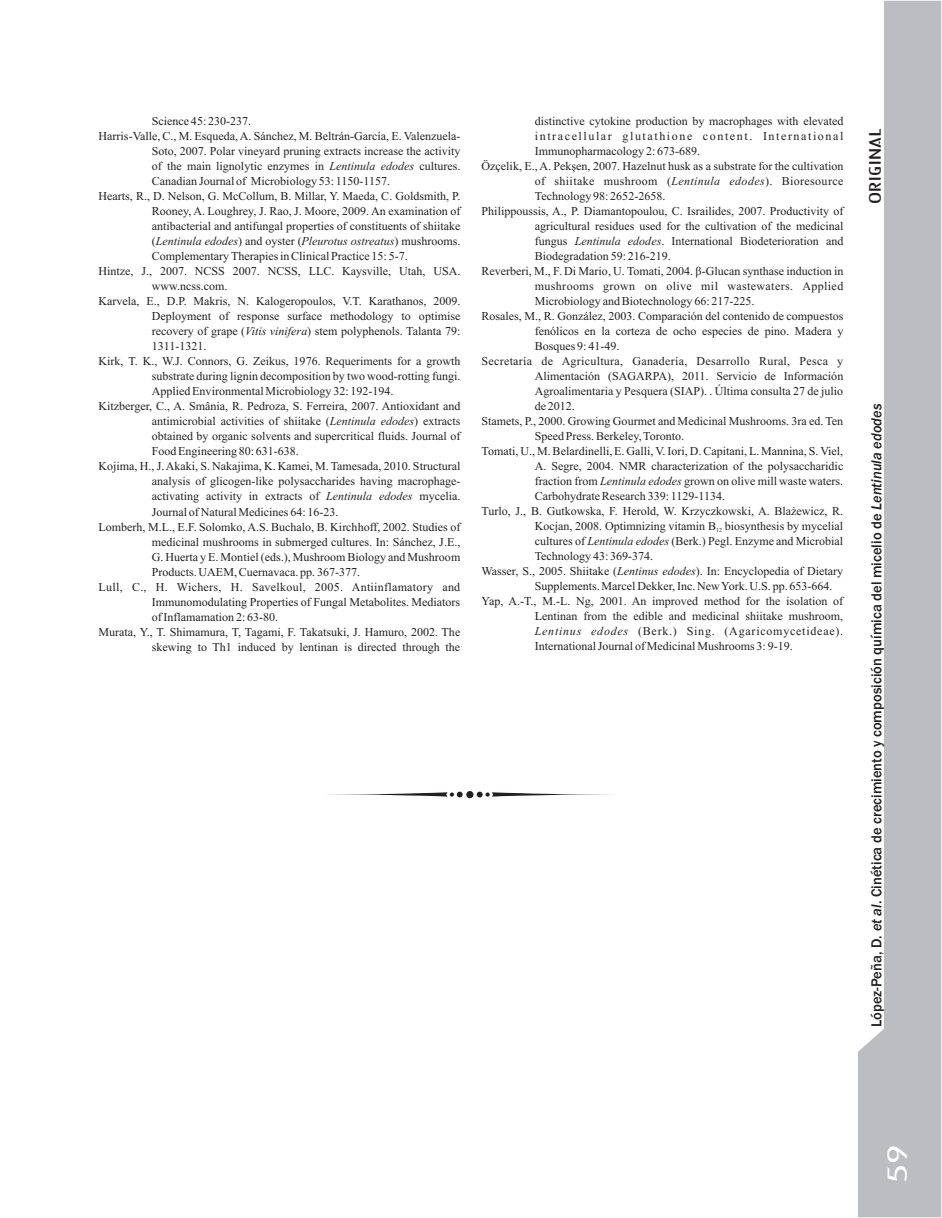
<style>
.page{position:relative;width:942px;height:1218px;background:#fff}
.page>*{position:absolute;margin:0;border:0;box-sizing:border-box;transform-origin:0 0}
.t1{font:24.75px "Architecture Plain";color:#fff;scale:1.94 1}
.t2{font:500 15px "Franklin Gothic";color:#231f20}
.t3{font:15px "Architecture Plain";color:#231f20;scale:1.94 1}
.t4{font:12px "Times New Roman";color:#231f20}
.t5{font:12px "Times New Roman";letter-spacing:.025em;color:#231f20}
.t6{font:12px "Times New Roman";letter-spacing:.03em;color:#231f20}
.t7{font:italic 12px "Times New Roman";color:#231f20}
.t8{font:12px "Times New Roman";letter-spacing:.065em;color:#231f20}
.t9{font:12px "Times New Roman";letter-spacing:.13em;color:#231f20}
.t10{font:6px "Times New Roman";color:#231f20}
.s1{font-style:italic}
.s2{font-style:normal}
</style>
<div class="page">
<svg style="left:858px;top:1px;width:82px;height:1216px;fill:#bcbdc0"></svg>
<svg style="left:329px;top:791px;width:282px;height:7px"></svg>
<p class="t4" style="left:152px;top:117px;width:101px">Science 45: 230-237.</p>
<p class="t4" style="left:99px;top:132px;width:363px">Harris-Valle, C., M. Esqueda, A. Sánchez, M. Beltrán-García, E. Valenzuela-</p>
<p class="t4" style="left:152px;top:147px;width:310px">Soto, 2007. Polar vineyard pruning extracts increase the activity</p>
<p class="t4" style="left:152px;top:162px;width:310px">of the main lignolytic enzymes in <span class="s1">Lentinula edodes</span> cultures.</p>
<p class="t4" style="left:152px;top:177px;width:240px">Canadian Journal of Microbiology 53: 1150-1157.</p>
<p class="t4" style="left:99px;top:192px;width:363px">Hearts, R., D. Nelson, G. McCollum, B. Millar, Y. Maeda, C. Goldsmith, P.</p>
<p class="t4" style="left:152px;top:207px;width:310px">Rooney, A. Loughrey, J. Rao, J. Moore, 2009. An examination of</p>
<p class="t4" style="left:152px;top:222px;width:310px">antibacterial and antifungal properties of constituents of shiitake</p>
<p class="t7" style="left:152px;top:237px;width:310px"><span class="s2">(</span>Lentinula edodes<span class="s2">) and oyster (</span>Pleurotus ostreatus<span class="s2">) mushrooms.</span></p>
<p class="t4" style="left:152px;top:252px;width:257px">ComplementaryTherapiesin Clinical Practice 15: 5-7.</p>
<p class="t4" style="left:99px;top:267px;width:363px">Hintze, J., 2007. NCSS 2007. NCSS, LLC. Kaysville, Utah, USA.</p>
<p class="t4" style="left:152px;top:282px;width:77px">www.ncss.com.</p>
<p class="t4" style="left:99px;top:297px;width:363px">Karvela, E., D.P. Makris, N. Kalogeropoulos, V.T. Karathanos, 2009.</p>
<p class="t4" style="left:152px;top:312px;width:310px">Deployment of response surface methodology to optimise</p>
<p class="t4" style="left:152px;top:327px;width:310px">recovery of grape (<span class="s1">Vitis vinifera</span>) stem polyphenols. Talanta 79:</p>
<p class="t4" style="left:152px;top:342px;width:56px">1311-1321.</p>
<p class="t4" style="left:99px;top:357px;width:363px">Kirk, T. K., W.J. Connors, G. Zeikus, 1976. Requeriments for a growth</p>
<p class="t4" style="left:152px;top:372px;width:310px">substrate during lignin decomposition by two wood-rotting fungi.</p>
<p class="t4" style="left:152px;top:387px;width:243px">Applied Environmental Microbiology 32: 192-194.</p>
<p class="t4" style="left:99px;top:402px;width:363px">Kitzberger, C., A. Smânia, R. Pedroza, S. Ferreira, 2007. Antioxidant and</p>
<p class="t4" style="left:152px;top:417px;width:310px">antimicrobial activities of shiitake (<span class="s1">Lentinula edodes</span>) extracts</p>
<p class="t4" style="left:152px;top:432px;width:310px">obtained by organic solvents and supercritical fluids. Journal of</p>
<p class="t4" style="left:152px;top:447px;width:149px">Food Engineering 80: 631-638.</p>
<p class="t4" style="left:99px;top:462px;width:363px">Kojima, H., J. Akaki, S. Nakajima, K. Kamei, M. Tamesada, 2010. Structural</p>
<p class="t4" style="left:152px;top:477px;width:310px">analysis of glicogen-like polysaccharides having macrophage-</p>
<p class="t4" style="left:152px;top:492px;width:310px">activating activity in extracts of <span class="s1">Lentinula edodes</span> mycelia.</p>
<p class="t4" style="left:152px;top:507px;width:188px">Journal of Natural Medicines 64: 16-23.</p>
<p class="t4" style="left:99px;top:522px;width:363px">Lomberh, M.L., E.F. Solomko, A.S. Buchalo, B. Kirchhoff, 2002. Studies of</p>
<p class="t4" style="left:152px;top:537px;width:310px">medicinal mushrooms in submerged cultures. In: Sánchez, J.E.,</p>
<p class="t4" style="left:152px;top:552px;width:310px">G. Huerta y E. Montiel (eds.), Mushroom Biology and Mushroom</p>
<p class="t4" style="left:152px;top:567px;width:210px">Products. UAEM, Cuernavaca. pp. 367-377.</p>
<p class="t5" style="left:99px;top:582px;width:363px">Lull, C., H. Wichers, H. Savelkoul, 2005. Antiinflamatory and</p>
<p class="t4" style="left:152px;top:597px;width:310px">Immunomodulating Properties of Fungal Metabolites. Mediators</p>
<p class="t4" style="left:152px;top:612px;width:128px">of Inflamamation 2: 63-80.</p>
<p class="t4" style="left:99px;top:627px;width:363px">Murata, Y., T. Shimamura, T, Tagami, F. Takatsuki, J. Hamuro, 2002. The</p>
<p class="t4" style="left:152px;top:642px;width:310px">skewing to Th1 induced by lentinan is directed through the</p>
<p class="t4" style="left:534px;top:117px;width:310px">distinctive cytokine production by macrophages with elevated</p>
<p class="t9" style="left:534px;top:132px;width:310px">intracellular glutathione content. International</p>
<p class="t4" style="left:534px;top:147px;width:167px">Immunopharmacology 2: 673-689.</p>
<p class="t4" style="left:481px;top:162px;width:363px">Özçelik, E., A. Pekºen, 2007. Hazelnut husk as a substrate for the cultivation</p>
<p class="t6" style="left:534px;top:177px;width:310px">of shiitake mushroom (<span class="s1">Lentinula edodes</span>). Bioresource</p>
<p class="t4" style="left:534px;top:192px;width:132px">Technology 98: 2652-2658.</p>
<p class="t4" style="left:481px;top:207px;width:363px">Philippoussis, A., P. Diamantopoulou, C. Israilides, 2007. Productivity of</p>
<p class="t4" style="left:534px;top:222px;width:310px">agricultural residues used for the cultivation of the medicinal</p>
<p class="t4" style="left:534px;top:237px;width:310px">fungus <span class="s1">Lentinula edodes</span>. International Biodeterioration and</p>
<p class="t4" style="left:534px;top:252px;width:137px">Biodegradation 59: 216-219.</p>
<p class="t4" style="left:481px;top:267px;width:363px">Reverberi, M., F. Di Mario, U. Tomati, 2004. â-Glucan synthase induction in</p>
<p class="t6" style="left:534px;top:282px;width:310px">mushrooms grown on olive mil wastewaters. Applied</p>
<p class="t4" style="left:534px;top:297px;width:221px">Microbiology and Biotechnology 66: 217-225.</p>
<p class="t4" style="left:481px;top:312px;width:363px">Rosales, M., R. González, 2003. Comparación del contenido de compuestos</p>
<p class="t4" style="left:534px;top:327px;width:310px">fenólicos en la corteza de ocho especies de pino. Madera y</p>
<p class="t4" style="left:534px;top:342px;width:86px">Bosques 9: 41-49.</p>
<p class="t5" style="left:481px;top:357px;width:363px">Secretaría de Agricultura, Ganadería, Desarrollo Rural, Pesca y</p>
<p class="t4" style="left:534px;top:372px;width:310px">Alimentación (SAGARPA), 2011. Servicio de Información</p>
<p class="t4" style="left:534px;top:387px;width:310px">Agroalimentaria y Pesquera (SIAP). . Última consulta 27 de julio</p>
<p class="t4" style="left:534px;top:402px;width:42px">de 2012.</p>
<p class="t4" style="left:481px;top:417px;width:363px">Stamets, P., 2000. Growing Gourmet and Medicinal Mushrooms. 3ra ed. Ten</p>
<p class="t4" style="left:534px;top:432px;width:151px">Speed Press. Berkeley, Toronto.</p>
<p class="t4" style="left:481px;top:447px;width:363px">Tomati, U., M. Belardinelli, E. Galli, V. Iori, D. Capitani, L. Mannina, S. Viel,</p>
<p class="t4" style="left:534px;top:462px;width:310px">A. Segre, 2004. NMR characterization of the polysaccharidic</p>
<p class="t4" style="left:534px;top:477px;width:310px">fraction from <span class="s1">Lentinula edodes</span> grown on olive mill waste waters.</p>
<p class="t4" style="left:534px;top:492px;width:192px">Carbohydrate Research 339: 1129-1134.</p>
<p class="t4" style="left:481px;top:507px;width:363px">Turlo, J., B. Gutkowska, F. Herold, W. Krzyczkowski, A. Bla¿ewicz, R.</p>
<p class="t4" style="left:534px;top:522px;width:310px">Kocjan, 2008. Optimnizing vitamin B biosynthesis by mycelial</p>
<p class="t10" style="left:716px;top:528px;width:7px">12</p>
<p class="t4" style="left:534px;top:537px;width:310px">cultures of <span class="s1">Lentinula edodes</span> (Berk.) Pegl. Enzyme and Microbial</p>
<p class="t4" style="left:534px;top:552px;width:120px">Technology 43: 369-374.</p>
<p class="t4" style="left:481px;top:567px;width:363px">Wasser, S., 2005. Shiitake (<span class="s1">Lentinus edodes</span>). In: Encyclopedia of Dietary</p>
<p class="t4" style="left:534px;top:582px;width:299px">Supplements. Marcel Dekker, Inc. New York. U.S. pp. 653-664.</p>
<p class="t4" style="left:481px;top:597px;width:363px">Yap, A.-T., M.-L. Ng, 2001. An improved method for the isolation of</p>
<p class="t4" style="left:534px;top:612px;width:310px">Lentinan from the edible and medicinal shiitake mushroom,</p>
<p class="t8" style="left:534px;top:627px;width:310px"><span class="s1">Lentinus edodes</span> (Berk.) Sing. (Agaricomycetideae).</p>
<p class="t4" style="left:534px;top:642px;width:259px">International Journal of Medicinal Mushrooms 3: 9-19.</p>
<p class="t3" style="left:867px;top:204px;width:41px;rotate:-90deg">ORIGINAL</p>
<p class="t2" style="left:870px;top:1027px;width:625px;rotate:-90deg">López-Peña, D. <span class="s1">et al</span>. Cinética de crecimiento y composición química del micelio de <span class="s1">Lentinula edodes</span></p>
<h1 class="t1" style="left:885px;top:1183px;width:21px;rotate:-90deg">59</h1>
</div>
